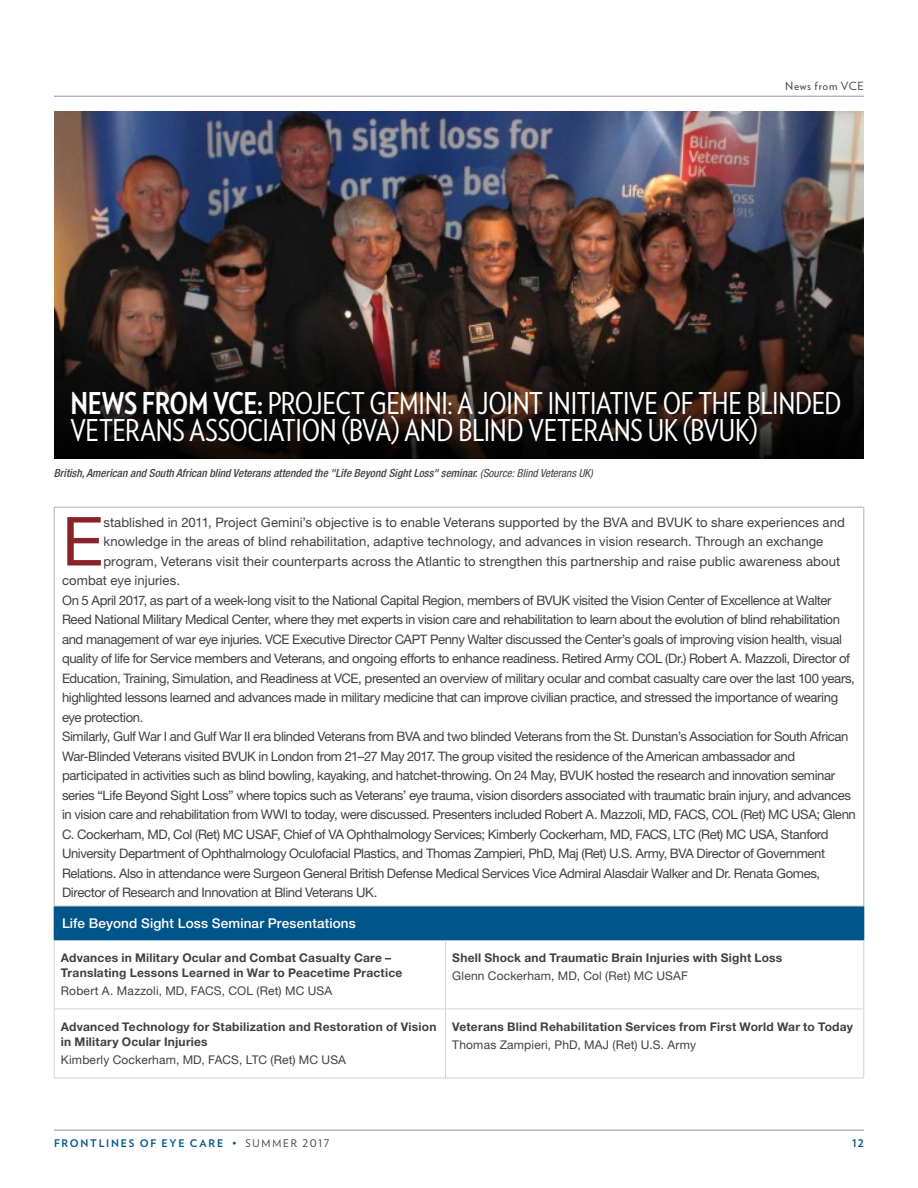
<style>
.page{position:relative;width:918px;height:1188px;background:#fff}
.page>*{position:absolute;margin:0;border:0;box-sizing:border-box;transform-origin:0 0}
.t1{font:67.8px "Helvetica Neue LT Std";color:#892329}
.t2{font:30px/27px "Verlag Condensed";letter-spacing:-.01em;color:#fff}
.t3{font:500 13.5px "Helvetica Neue LT Std";letter-spacing:.01em;color:#fff}
.t4{font:13.2px "Helvetica Neue LT Std";letter-spacing:-.03em;color:#414042}
.t5{font:13.2px "Helvetica Neue LT Std";letter-spacing:.005em;color:#414042}
.t6{font:700 12px/15px "Helvetica Neue LT Std";letter-spacing:.015em;color:#414042}
.t7{font:12px "Helvetica Neue LT Std";letter-spacing:.015em;color:#414042}
.t8{font:italic 500 condensed 11.25px "Helvetica Neue LT Std";color:#414042}
.t9{font:11.25px "Verlag";letter-spacing:.06em;color:#414042}
.t10{font:700 10.5px "Verlag";letter-spacing:.17em;color:#00568b}
.s1{font-weight:700}
.s2{font-weight:400}
.s3{font-weight:400;color:#414042}
</style>
<div class="page">
<hr style="left:54px;top:1130px;width:810px;height:1px;background:#91969d">
<hr style="left:54px;top:96px;width:810px;height:1px;background:#939598">
<div style="left:54px;top:906px;width:392px;height:34px;background:#00568b"></div>
<div style="left:446px;top:906px;width:418px;height:34px;background:#00568b"></div>
<hr style="left:864px;top:906px;width:1px;height:34px;background:#00568b">
<hr style="left:54px;top:940px;width:392px;height:1px;background:#00568b">
<hr style="left:446px;top:940px;width:418px;height:1px;background:#00568b">
<hr style="left:54px;top:940px;width:1px;height:69px;background:#d1d3d4">
<hr style="left:445px;top:940px;width:1px;height:69px;background:#d1d3d4">
<hr style="left:864px;top:940px;width:1px;height:69px;background:#d1d3d4">
<hr style="left:54px;top:1009px;width:1px;height:69px;background:#d1d3d4">
<hr style="left:445px;top:1009px;width:1px;height:69px;background:#d1d3d4">
<hr style="left:864px;top:1009px;width:1px;height:69px;background:#d1d3d4">
<hr style="left:54px;top:1009px;width:392px;height:1px;background:#d1d3d4">
<hr style="left:446px;top:1009px;width:418px;height:1px;background:#d1d3d4">
<hr style="left:54px;top:1078px;width:392px;height:1px;background:#d1d3d4">
<hr style="left:446px;top:1078px;width:418px;height:1px;background:#d1d3d4">
<hr style="left:54px;top:507px;width:392px;height:1px;background:#aeb3b8">
<hr style="left:54px;top:507px;width:1px;height:399px;background:#aeb3b8">
<hr style="left:446px;top:507px;width:418px;height:1px;background:#aeb3b8">
<hr style="left:864px;top:507px;width:1px;height:399px;background:#aeb3b8">
<hr style="left:54px;top:906px;width:392px;height:1px;background:#aeb3b8">
<hr style="left:446px;top:906px;width:418px;height:1px;background:#aeb3b8">
<img style="left:54px;top:112px;width:810px;height:205px">
<svg style="left:54px;top:317px;width:810px;height:142px;background:#1c1411"></svg>
<p class="t9" style="left:785px;top:78px;width:80px">News from VCE</p>
<p class="t2" style="left:70px;top:388px;width:773px"><span class="s1">NEWS FROM VCE:</span> PROJECT GEMINI: A JOINT INITIATIVE OF THE BLINDED<br>VETERANS ASSOCIATION (BVA) AND BLIND VETERANS UK (BVUK)</p>
<p class="t8" style="left:54px;top:466px;width:541px">British, American and South African blind Veterans attended the "Life Beyond Sight Loss" seminar. <span class="s2">(Source: Blind Veterans UK)</span></p>
<p class="t1" style="left:62px;top:501px;width:43px">E</p>
<p class="t5" style="left:103px;top:514px;width:743px">stablished in 2011, Project Gemini’s objective is to enable Veterans supported by the BVA and BVUK to share experiences and</p>
<p class="t5" style="left:103px;top:533px;width:721px">knowledge in the areas of blind rehabilitation, adaptive technology, and advances in vision research. Through an exchange</p>
<p class="t5" style="left:103px;top:553px;width:738px">program, Veterans visit their counterparts across the Atlantic to strengthen this partnership and raise public awareness about</p>
<p class="t5" style="left:62px;top:572px;width:120px">combat eye injuries.</p>
<p class="t4" style="left:62px;top:592px;width:771px">On 5 April 2017, as part of a week-long visit to the National Capital Region, members of BVUK visited the Vision Center of Excellence at Walter</p>
<p class="t4" style="left:62px;top:611px;width:780px">Reed National Military Medical Center, where they met experts in vision care and rehabilitation to learn about the evolution of blind rehabilitation</p>
<p class="t4" style="left:62px;top:631px;width:782px">and management of war eye injuries. VCE Executive Director CAPT Penny Walter discussed the Center’s goals of improving vision health, visual</p>
<p class="t4" style="left:62px;top:650px;width:790px">quality of life for Service members and Veterans, and ongoing efforts to enhance readiness. Retired Army COL (Dr.) Robert A. Mazzoli, Director of</p>
<p class="t4" style="left:62px;top:670px;width:794px">Education, Training, Simulation, and Readiness at VCE, presented an overview of military ocular and combat casualty care over the last 100 years,</p>
<p class="t4" style="left:62px;top:689px;width:778px">highlighted lessons learned and advances made in military medicine that can improve civilian practice, and stressed the importance of wearing</p>
<p class="t4" style="left:62px;top:709px;width:83px">eye protection.</p>
<p class="t4" style="left:62px;top:728px;width:788px">Similarly, Gulf War I and Gulf War II era blinded Veterans from BVA and two blinded Veterans from the St. Dunstan’s Association for South African</p>
<p class="t4" style="left:62px;top:748px;width:735px">War-Blinded Veterans visited BVUK in London from 21–27 May 2017. The group visited the residence of the American ambassador and</p>
<p class="t4" style="left:62px;top:767px;width:775px">participated in activities such as blind bowling, kayaking, and hatchet-throwing. On 24 May, BVUK hosted the research and innovation seminar</p>
<p class="t4" style="left:62px;top:787px;width:791px">series “Life Beyond Sight Loss” where topics such as Veterans’ eye trauma, vision disorders associated with traumatic brain injury, and advances</p>
<p class="t4" style="left:62px;top:806px;width:795px">in vision care and rehabilitation from WWI to today, were discussed. Presenters included Robert A. Mazzoli, MD, FACS, COL (Ret) MC USA; Glenn</p>
<p class="t4" style="left:62px;top:826px;width:768px">C. Cockerham, MD, Col (Ret) MC USAF, Chief of VA Ophthalmology Services; Kimberly Cockerham, MD, FACS, LTC (Ret) MC USA, Stanford</p>
<p class="t4" style="left:62px;top:845px;width:765px">University Department of Ophthalmology Oculofacial Plastics, and Thomas Zampieri, PhD, Maj (Ret) U.S. Army, BVA Director of Government</p>
<p class="t4" style="left:62px;top:865px;width:760px">Relations. Also in attendance were Surgeon General British Defense Medical Services Vice Admiral Alasdair Walker and Dr. Renata Gomes,</p>
<p class="t4" style="left:62px;top:885px;width:317px">Director of Research and Innovation at Blind Veterans UK.</p>
<h4 class="t3" style="left:62px;top:915px;width:295px">Life Beyond Sight Loss Seminar Presentations</h4>
<p class="t6" style="left:61px;top:950px;width:343px">Advances in Military Ocular and Combat Casualty Care –<br>Translating Lessons Learned in War to Peacetime Practice</p>
<p class="t7" style="left:61px;top:984px;width:273px">Robert A. Mazzoli, MD, FACS, COL (Ret) MC USA</p>
<p class="t6" style="left:452px;top:948px;width:332px;line-height:18.5px">Shell Shock and Traumatic Brain Injuries with Sight Loss<br><span class="s2">Glenn Cockerham, MD, Col (Ret) MC USAF</span></p>
<p class="t6" style="left:61px;top:1019px;width:377px">Advanced Technology for Stabilization and Restoration of Vision in Military Ocular Injuries</p>
<p class="t7" style="left:61px;top:1053px;width:287px">Kimberly Cockerham, MD, FACS, LTC (Ret) MC USA</p>
<p class="t6" style="left:452px;top:1017px;width:402px;line-height:18.5px">Veterans Blind Rehabilitation Services from First World War to Today<br><span class="s2">Thomas Zampieri, PhD, MAJ (Ret) U.S. Army</span></p>
<p class="t10" style="left:54px;top:1135px;width:277px">FRONTLINES OF EYE CARE <span class="s2">•</span> <span class="s3">SUMMER 2017</span></p>
<p class="t10" style="left:852px;top:1135px;width:13px">12</p>
</div>
